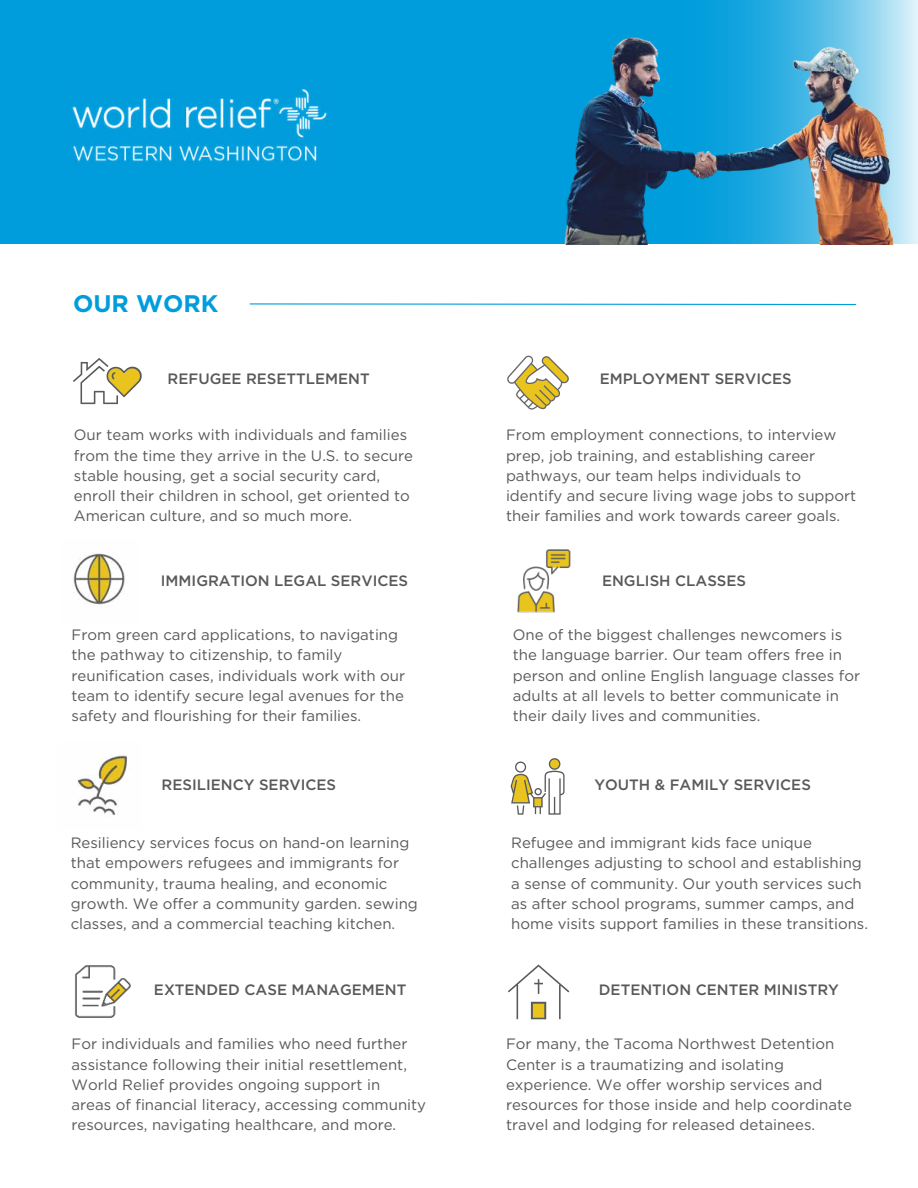
<style>
.page{position:relative;width:918px;height:1188px;background:#fff}
.page>*{position:absolute;margin:0;border:0;box-sizing:border-box;transform-origin:0 0}
.t1{font:700 24px "Gotham";color:#009ddc}
.t2{font:15px/20.2px "Gotham";color:#58595b}
.t3{font:500 15px "Gotham";color:#58595b}
</style>
<div class="page">
<div style="left:0;top:0;width:918px;height:244px;background:#009ddc"></div>
<svg style="left:507px;top:356px;width:62px;height:54px"></svg>
<svg style="left:73px;top:358px;width:69px;height:46px"></svg>
<svg style="left:511px;top:758px;width:54px;height:57px"></svg>
<svg style="left:508px;top:964px;width:61px;height:55px"></svg>
<img style="left:77px;top:755px;width:50px;height:60px">
<img style="left:75px;top:965px;width:56px;height:53px">
<img style="left:72px;top:553px;width:53px;height:52px">
<img style="left:517px;top:549px;width:54px;height:64px">
<img style="left:72px;top:88px;width:256px;height:75px">
<img style="left:564px;top:0;width:354px;height:244px">
<svg style="left:249px;top:303px;width:608px;height:3px"></svg>
<h1 class="t1" style="left:73px;top:287px;width:147px">OUR WORK</h1>
<p class="t3" style="left:168px;top:369px;width:204px">REFUGEE RESETTLEMENT</p>
<p class="t3" style="left:600px;top:369px;width:194px">EMPLOYMENT SERVICES</p>
<p class="t2" style="left:74px;top:425px;width:341px">Our team works with individuals and families from the time they arrive in the U.S. to secure stable housing, get a social security card, enroll their children in school, get oriented to American culture, and so much more.</p>
<p class="t2" style="left:506px;top:425px;width:352px">From employment connections, to interview prep, job training, and establishing career pathways, our team helps individuals to identify and secure living wage jobs to support their families and work towards career goals.</p>
<p class="t3" style="left:161px;top:571px;width:249px">IMMIGRATION LEGAL SERVICES</p>
<p class="t2" style="left:72px;top:624px;width:335px">From green card applications, to navigating the pathway to citizenship, to family reunification cases, individuals work with our team to identify secure legal avenues for the safety and flourishing for their families.</p>
<p class="t3" style="left:162px;top:774px;width:176px">RESILIENCY SERVICES</p>
<p class="t2" style="left:71px;top:832px;width:349px">Resiliency services focus on hand-on learning that empowers refugees and immigrants for community, trauma healing, and economic growth. We offer a community garden. sewing classes, and a commercial teaching kitchen.</p>
<p class="t3" style="left:154px;top:980px;width:254px">EXTENDED CASE MANAGEMENT</p>
<p class="t2" style="left:72px;top:1034px;width:356px">For individuals and families who need further assistance following their initial resettlement, World Relief provides ongoing support in<br>areas of financial literacy, accessing community resources, navigating healthcare, and more.</p>
<p class="t3" style="left:602px;top:571px;width:146px">ENGLISH CLASSES</p>
<p class="t2" style="left:513px;top:624px;width:349px">One of the biggest challenges newcomers is the language barrier. Our team offers free in person and online English language classes for adults at all levels to better communicate in their daily lives and communities.</p>
<p class="t3" style="left:594px;top:774px;width:218px">YOUTH &amp; FAMILY SERVICES</p>
<p class="t2" style="left:511px;top:832px;width:358px">Refugee and immigrant kids face unique challenges adjusting to school and establishing a sense of community. Our youth services such as after school programs, summer camps, and home visits support families in these transitions.</p>
<p class="t3" style="left:599px;top:980px;width:242px">DETENTION CENTER MINISTRY</p>
<p class="t2" style="left:506px;top:1034px;width:347px">For many, the Tacoma Northwest Detention Center is a traumatizing and isolating experience. We offer worship services and resources for those inside and help coordinate travel and lodging for released detainees.</p>
</div>
